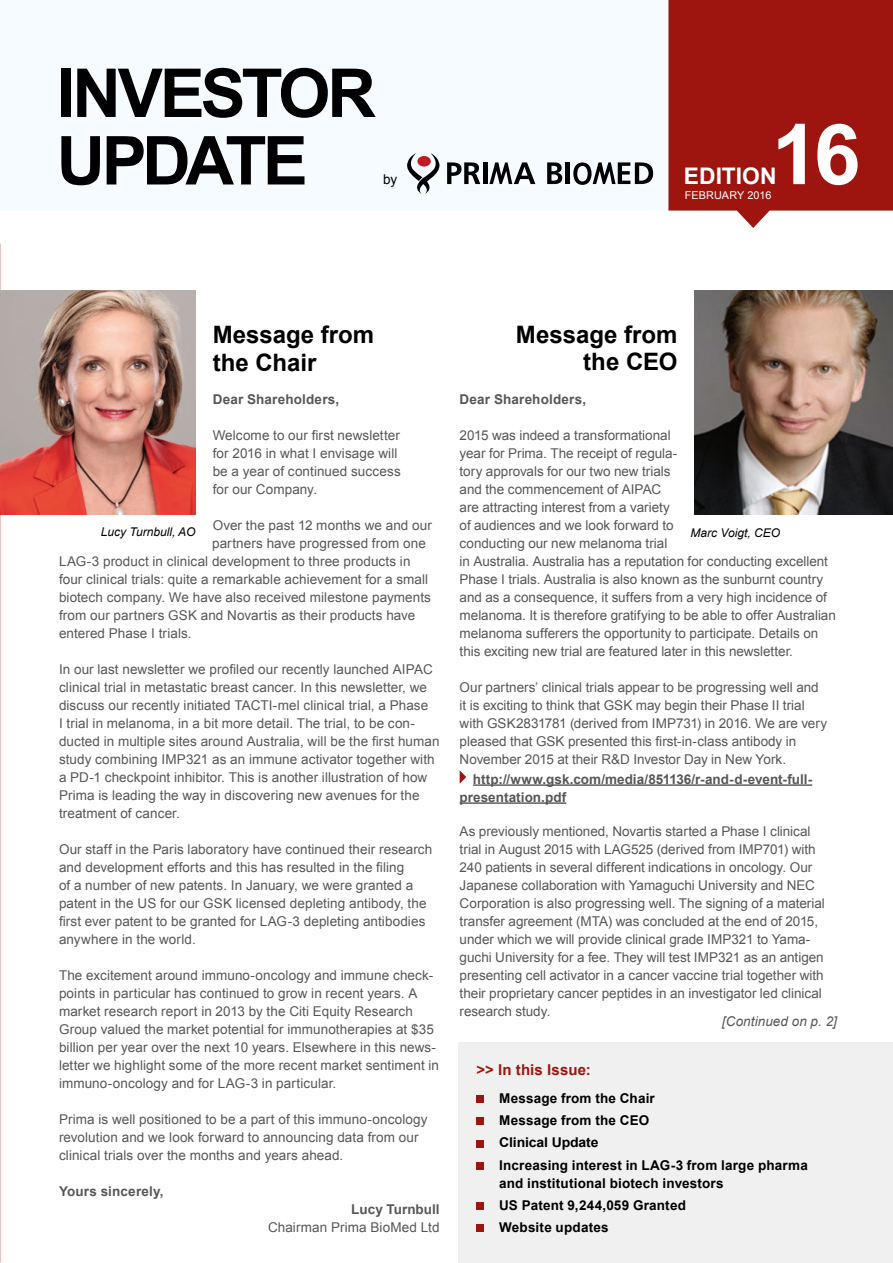
<style>
.page{position:relative;width:893px;height:1263px;background:#fff}
.page>*{position:absolute;margin:0;border:0;box-sizing:border-box;transform-origin:0 0}
.t1{font:700 84px "Arial";color:#fff}
.t2{font:700 67.5px/67.5px "Arial";letter-spacing:-.06em;color:#000}
.t3{font:700 24px/28.5px "Arial";color:#000}
.t4{font:700 22.8px "Arial";color:#fff}
.t5{font:700 15px "Arial";letter-spacing:.01em;color:#9e1510}
.t6{font:13.5px/18px "Arial";letter-spacing:.005em;color:#575756}
.t7{font:700 13.5px/22.2px "Arial";letter-spacing:.015em;color:#000}
.t8{font:700 13.5px/18px "Arial";letter-spacing:.01em;color:#575756}
.t9{font:italic 13.5px "Arial";letter-spacing:.005em;color:#575756}
.t10{font:13.5px "Arial";color:#000}
.t11{font:italic 12px "Arial";color:#000}
.t12{font:10.8px "Arial";letter-spacing:.01em;color:#fff}
</style>
<div class="page">
<div style="left:459px;top:1042px;width:434px;height:221px;background:#f0f0f0"></div>
<img style="left:0;top:291px;width:196px;height:223px">
<img style="left:694px;top:291px;width:199px;height:223px">
<hr style="left:473px;top:784px;width:339px;height:2px;background:#575756">
<hr style="left:460px;top:802px;width:106px;height:2px;background:#575756">
<svg style="left:460px;top:771px;width:6px;height:13px"></svg>
<div style="left:477px;top:1095px;width:7px;height:8px;background:#9e1510"></div>
<div style="left:477px;top:1117px;width:7px;height:8px;background:#9e1510"></div>
<div style="left:477px;top:1140px;width:7px;height:7px;background:#9e1510"></div>
<div style="left:477px;top:1162px;width:7px;height:8px;background:#9e1510"></div>
<div style="left:477px;top:1202px;width:7px;height:8px;background:#9e1510"></div>
<div style="left:477px;top:1224px;width:7px;height:8px;background:#9e1510"></div>
<div style="left:0;top:0;width:893px;height:210px;background:#f6fbff"></div>
<svg style="left:668px;top:0;width:225px;height:228px;background:#a52622"></svg>
<svg style="left:407px;top:153px;width:33px;height:41px"></svg>
<svg style="left:447px;top:162px;width:33px;height:22px"></svg>
<hr style="left:483px;top:162px;width:4px;height:22px;background:#000">
<svg style="left:489px;top:162px;width:46px;height:22px"></svg>
<svg style="left:547px;top:162px;width:15px;height:22px"></svg>
<hr style="left:566px;top:162px;width:4px;height:22px;background:#000">
<svg style="left:573px;top:162px;width:80px;height:23px"></svg>
<h2 class="t2" style="left:57px;top:62px;width:321px">INVESTOR<br>UPDATE</h2>
<h1 class="t1" style="left:772px;top:99px;width:90px">16</h1>
<p class="t10" style="left:383px;top:170px;width:16px">by</p>
<h3 class="t4" style="left:684px;top:161px;width:94px">EDITION</h3>
<p class="t12" style="left:685px;top:188px;width:88px">FEBRUARY 2016</p>
<h3 class="t3" style="left:213px;top:321px;width:163px">Message from the Chair</h3>
<h3 class="t3" style="left:516px;top:322px;width:163px;line-height:27px;text-align:right">Message from the CEO</h3>
<p class="t8" style="left:213px;top:391px;width:128px">Dear Shareholders,</p>
<p class="t6" style="left:213px;top:426px;width:190px">Welcome to our first newsletter for 2016 in what I envisage will be a year of continued success for our Company.</p>
<p class="t6" style="left:213px;top:516px;width:221px">Over the past 12 months we and our</p>
<p class="t6" style="left:212px;top:534px;width:215px">partners have progressed from one</p>
<p class="t6" style="left:59px;top:552px;width:353px">LAG-3 product in clinical development to three products in</p>
<p class="t6" style="left:59px;top:570px;width:371px">four clinical trials: quite a remarkable achievement for a small</p>
<p class="t6" style="left:59px;top:588px;width:374px">biotech company. We have also received milestone payments</p>
<p class="t6" style="left:59px;top:606px;width:358px">from our partners GSK and Novartis as their products have</p>
<p class="t6" style="left:59px;top:624px;width:134px">entered Phase I trials.</p>
<p class="t6" style="left:59px;top:660px;width:382px">In our last newsletter we profiled our recently launched AIPAC clinical trial in metastatic breast cancer. In this newsletter, we discuss our recently initiated TACTI-mel clinical trial, a Phase<br>I trial in melanoma, in a bit more detail. The trial, to be con&shy;ducted in multiple sites around Australia, will be the first human study combining IMP321 as an immune activator together with a PD-1 checkpoint inhibitor. This is another illustration of how Prima is leading the way in discovering new avenues for the treatment of cancer.</p>
<p class="t6" style="left:59px;top:840px;width:375px">Our staff in the Paris laboratory have continued their research and development efforts and this has resulted in the filing<br>of a number of new patents. In January, we were granted a patent in the US for our GSK licensed depleting antibody, the first ever patent to be granted for LAG-3 depleting antibodies anywhere in the world.</p>
<p class="t6" style="left:59px;top:966px;width:382px">The excitement around immuno-oncology and immune check&shy;points in particular has continued to grow in recent years. A market research report in 2013 by the Citi Equity Research Group valued the market potential for immunotherapies at $35 billion per year over the next 10 years. Elsewhere in this news&shy;letter we highlight some of the more recent market sentiment in immuno-oncology and for LAG-3 in particular.</p>
<p class="t6" style="left:59px;top:1110px;width:370px">Prima is well positioned to be a part of this immuno-oncology revolution and we look forward to announcing data from our clinical trials over the months and years ahead.</p>
<p class="t8" style="left:59px;top:1183px;width:106px">Yours sincerely,</p>
<p class="t8" style="left:351px;top:1201px;width:90px">Lucy Turnbull</p>
<p class="t6" style="left:268px;top:1218px;width:173px">Chairman Prima BioMed Ltd</p>
<p class="t11" style="left:101px;top:524px;width:96px">Lucy Turnbull, AO</p>
<p class="t8" style="left:460px;top:391px;width:128px">Dear Shareholders,</p>
<p class="t6" style="left:460px;top:426px;width:378px">2015 was indeed a transformational<br>year for Prima. The receipt of regula-<br>tory approvals for our two new trials<br>and the commencement of AIPAC<br>are attracting interest from a variety<br>of audiences and we look forward to<br>conducting our new melanoma trial<br>in Australia. Australia has a reputation for conducting excellent Phase I trials. Australia is also known as the sunburnt country and as a consequence, it suffers from a very high incidence of melanoma. It is therefore gratifying to be able to offer Australian melanoma sufferers the opportunity to participate. Details on this exciting new trial are featured later in this newsletter.</p>
<p class="t6" style="left:460px;top:678px;width:369px">Our partners’ clinical trials appear to be progressing well and it is exciting to think that GSK may begin their Phase II trial with GSK2831781 (derived from IMP731) in 2016. We are very pleased that GSK presented this first-in-class antibody in November 2015 at their R&amp;D Investor Day in New York.</p>
<p class="t8" style="left:460px;top:770px;width:354px;text-indent:13px">http://www.gsk.com/media/851136/r-and-d-event-full&shy;presentation.pdf</p>
<p class="t6" style="left:460px;top:822px;width:367px">As previously mentioned, Novartis started a Phase I clinical trial in August 2015 with LAG525 (derived from IMP701) with 240 patients in several different indications in oncology. Our Japanese collaboration with Yamaguchi University and NEC Corporation is also progressing well. The signing of a material transfer agreement (MTA) was concluded at the end of 2015, under which we will provide clinical grade IMP321 to Yama&shy;guchi University for a fee. They will test IMP321 as an antigen presenting cell activator in a cancer vaccine trial together with their proprietary cancer peptides in an investigator led clinical research study.</p>
<p class="t9" style="left:722px;top:1013px;width:117px">[Continued on p. 2]</p>
<p class="t5" style="left:477px;top:1059px;width:116px">&gt;&gt; In this Issue:</p>
<p class="t7" style="left:499px;top:1087px;width:310px">Message from the Chair<br>Message from the CEO<br>Clinical Update<br>Increasing interest in LAG-3 from large pharma</p>
<p class="t7" style="left:499px;top:1172px;width:226px">and institutional biotech investors<br>US Patent 9,244,059 Granted<br>Website updates</p>
<p class="t11" style="left:691px;top:525px;width:91px">Marc Voigt, CEO</p>
</div>
